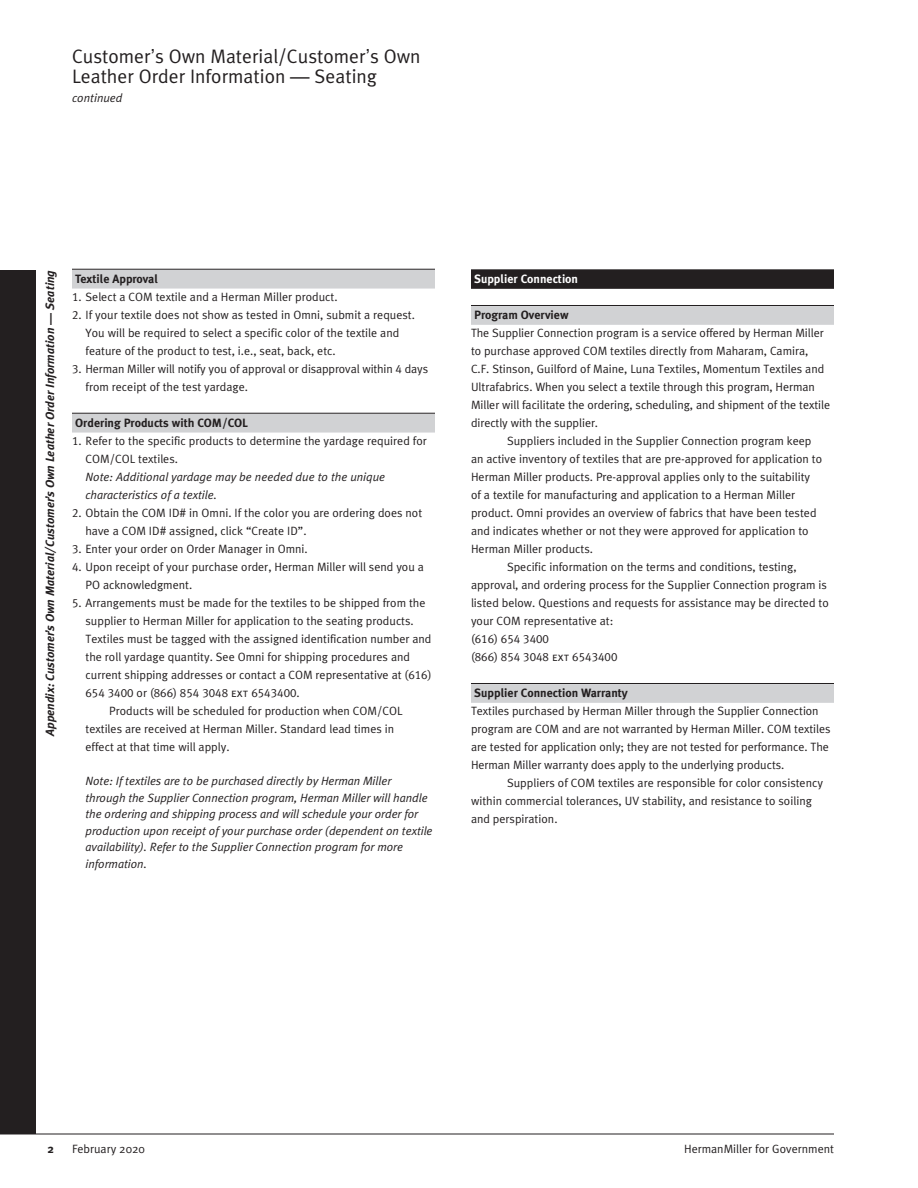
<style>
.page{position:relative;width:918px;height:1188px;background:#fff}
.page>*{position:absolute;margin:0;border:0;box-sizing:border-box;transform-origin:0 0}
.head{font:19.5px/19.5px "Meta HM";color:#231f20}
.text-plain{font:12px/18px "Meta HM";color:#231f20}
.number_listing{font:12px/18px "Meta HM";color:#231f20}
.text-bullets_hang{font:italic 12px/16.5px "Meta HM";letter-spacing:-.005em;color:#231f20}
.IntroSectionHeaderLi{font:700 12px "Meta HM";color:#231f20}
.SideHead{font:italic 700 12px "Meta HM";color:#231f20}
.FooterVerso{font:12px "Meta HM";color:#231f20}
.text-plain-2{font:12px "Meta Caps HM";color:#231f20}
.number_listing-2{font:12px "Meta Caps HM";color:#231f20}
.subheads{font:700 12px "Meta HM";color:#fff}
.head-2{font:italic 12px "Meta HM";color:#231f20}
.FooterVerso-2{font:700 12px "Meta HM";color:#231f20}
.s1{font-family:"Arial"}
.s2{font-family:"Meta Caps HM"}
.s3{font-family:"Meta HM"}
</style>
<div class="page">
<div style="left:0;top:270px;width:36px;height:864px;background:#231f20"></div>
<hr style="left:0;top:1134px;width:834px;height:1px;background:#231f20">
<div style="left:72px;top:270px;width:363px;height:19px;background:#d1d2d4"></div>
<hr style="left:72px;top:269px;width:363px;height:1px;background:#231f20">
<div style="left:72px;top:414px;width:363px;height:19px;background:#d1d2d4"></div>
<hr style="left:72px;top:413px;width:363px;height:1px;background:#231f20">
<div style="left:471px;top:269px;width:363px;height:20px;background:#231f20"></div>
<div style="left:471px;top:306px;width:363px;height:19px;background:#d1d2d4"></div>
<hr style="left:471px;top:305px;width:363px;height:1px;background:#231f20">
<div style="left:471px;top:684px;width:363px;height:19px;background:#d1d2d4"></div>
<hr style="left:471px;top:683px;width:363px;height:1px;background:#231f20">
<p class="head" style="left:72px;top:47px;width:350px">Customer<span class="s1">’</span>s Own Material/Customer<span class="s1">’</span>s Own<br>Leather Order Information <span class="s1">—</span> Seating</p>
<p class="head-2" style="left:72px;top:91px;width:52px">continued</p>
<p class="SideHead" style="left:43px;top:736px;width:467px;rotate:-90deg">Appendix: Customer<span class="s1">’</span>s Own Material/Customer<span class="s1">’</span>s Own Leather Order Information <span class="s1">—</span> Seating</p>
<p class="IntroSectionHeaderLi" style="left:75px;top:271px;width:84px">Textile Approval</p>
<p class="number_listing" style="left:72px;top:287px;width:267px"><span class="s2">1</span>. Select a COM textile and a Herman Miller product.</p>
<p class="number_listing" style="left:86px;top:305px;width:331px;text-indent:-14px"><span class="s2">2</span>. If your textile does not show as tested in Omni, submit a request.<br>You will be required to select a specific color of the textile and feature of the product to test, i.e., seat, back, etc.</p>
<p class="number_listing" style="left:86px;top:359px;width:344px;text-indent:-14px"><span class="s2">3</span>. Herman Miller will notify you of approval or disapproval within <span class="s2">4</span> days from receipt of the test yardage.</p>
<p class="IntroSectionHeaderLi" style="left:75px;top:415px;width:174px">Ordering Products with COM/COL</p>
<p class="number_listing" style="left:86px;top:431px;width:343px;text-indent:-14px"><span class="s2">1.</span> Refer to the specific products to determine the yardage required for<br>COM/COL textiles.</p>
<p class="text-bullets_hang" style="left:86px;top:467px;width:301px;line-height:18.1px">Note: Additional yardage may be needed due to the unique characteristics of a textile.</p>
<p class="number_listing" style="left:86px;top:504px;width:338px;text-indent:-14px"><span class="s2">2.</span> Obtain the COM ID# in Omni. If the color you are ordering does not have a COM ID# assigned, click “Create ID”.</p>
<p class="number_listing" style="left:72px;top:540px;width:237px"><span class="s2">3.</span> Enter your order on Order Manager in Omni.</p>
<p class="number_listing" style="left:86px;top:558px;width:340px;text-indent:-14px"><span class="s2">4.</span> Upon receipt of your purchase order, Herman Miller will send you a<br>PO acknowledgment.</p>
<p class="number_listing" style="left:72px;top:594px;width:355px"><span class="s2">5.</span> Arrangements must be made for the textiles to be shipped from the</p>
<p class="number_listing" style="left:86px;top:612px;width:330px">supplier to Herman Miller for application to the seating products.</p>
<p class="number_listing" style="left:86px;top:630px;width:347px">Textiles must be tagged with the assigned identification number and</p>
<p class="number_listing" style="left:86px;top:648px;width:326px">the roll yardage quantity. See Omni for shipping procedures and</p>
<p class="number_listing" style="left:86px;top:666px;width:348px">current shipping addresses or contact a COM representative at <span class="s2">(616)</span></p>
<p class="number_listing-2" style="left:86px;top:686px;width:216px">654 3400 <span class="s3">or</span> (866) 854 3048 ext 6543400<span class="s3">.</span></p>
<p class="number_listing" style="left:109px;top:702px;width:295px">Products will be scheduled for production when COM/COL</p>
<p class="number_listing" style="left:86px;top:720px;width:310px">textiles are received at Herman Miller. Standard lead times in</p>
<p class="number_listing" style="left:86px;top:738px;width:146px">effect at that time will apply.</p>
<p class="text-bullets_hang" style="left:86px;top:773px;width:349px">Note: If textiles are to be purchased directly by Herman Miller through the Supplier Connection program, Herman Miller will handle the ordering and shipping process and will schedule your order for production upon receipt of your purchase order (dependent on textile availability). Refer to the Supplier Connection program for more information.</p>
<p class="subheads" style="left:474px;top:272px;width:106px">Supplier Connection</p>
<p class="IntroSectionHeaderLi" style="left:474px;top:308px;width:96px">Program Overview</p>
<p class="text-plain" style="left:471px;top:324px;width:361px">The Supplier Connection program is a service offered by Herman Miller to purchase approved COM textiles directly from Maharam, Camira,<br>C.F. Stinson, Guilford of Maine, Luna Textiles, Momentum Textiles and Ultrafabrics. When you select a textile through this program, Herman Miller will facilitate the ordering, scheduling, and shipment of the textile directly with the supplier.</p>
<p class="text-plain" style="left:471px;top:432px;width:353px;text-indent:36px">Suppliers included in the Supplier Connection program keep an active inventory of textiles that are pre-approved for application to Herman Miller products. Pre-approval applies only to the suitability of a textile for manufacturing and application to a Herman Miller product. Omni provides an overview of fabrics that have been tested and indicates whether or not they were approved for application to Herman Miller products.</p>
<p class="text-plain" style="left:471px;top:558px;width:359px;text-indent:36px">Specific information on the terms and conditions, testing, approval, and ordering process for the Supplier Connection program is listed below. Questions and requests for assistance may be directed to your COM representative at:</p>
<p class="text-plain-2" style="left:471px;top:632px;width:80px">(616) 654 3400</p>
<p class="text-plain-2" style="left:471px;top:650px;width:148px">(866) 854 3048 ext 6543400</p>
<p class="IntroSectionHeaderLi" style="left:474px;top:686px;width:155px">Supplier Connection Warranty</p>
<p class="text-plain" style="left:471px;top:702px;width:361px">Textiles purchased by Herman Miller through the Supplier Connection program are COM and are not warranted by Herman Miller. COM textiles are tested for application only; they are not tested for performance. The Herman Miller warranty does apply to the underlying products.</p>
<p class="text-plain" style="left:471px;top:774px;width:353px;text-indent:36px">Suppliers of COM textiles are responsible for color consistency within commercial tolerances, UV stability, and resistance to soiling and perspiration.</p>
<p class="FooterVerso-2" style="left:48px;top:1141px;width:8px">2</p>
<p class="FooterVerso" style="left:72px;top:1141px;width:74px">February 2020</p>
<p class="FooterVerso" style="left:684px;top:1141px;width:151px">HermanMiller for Government</p>
</div>
